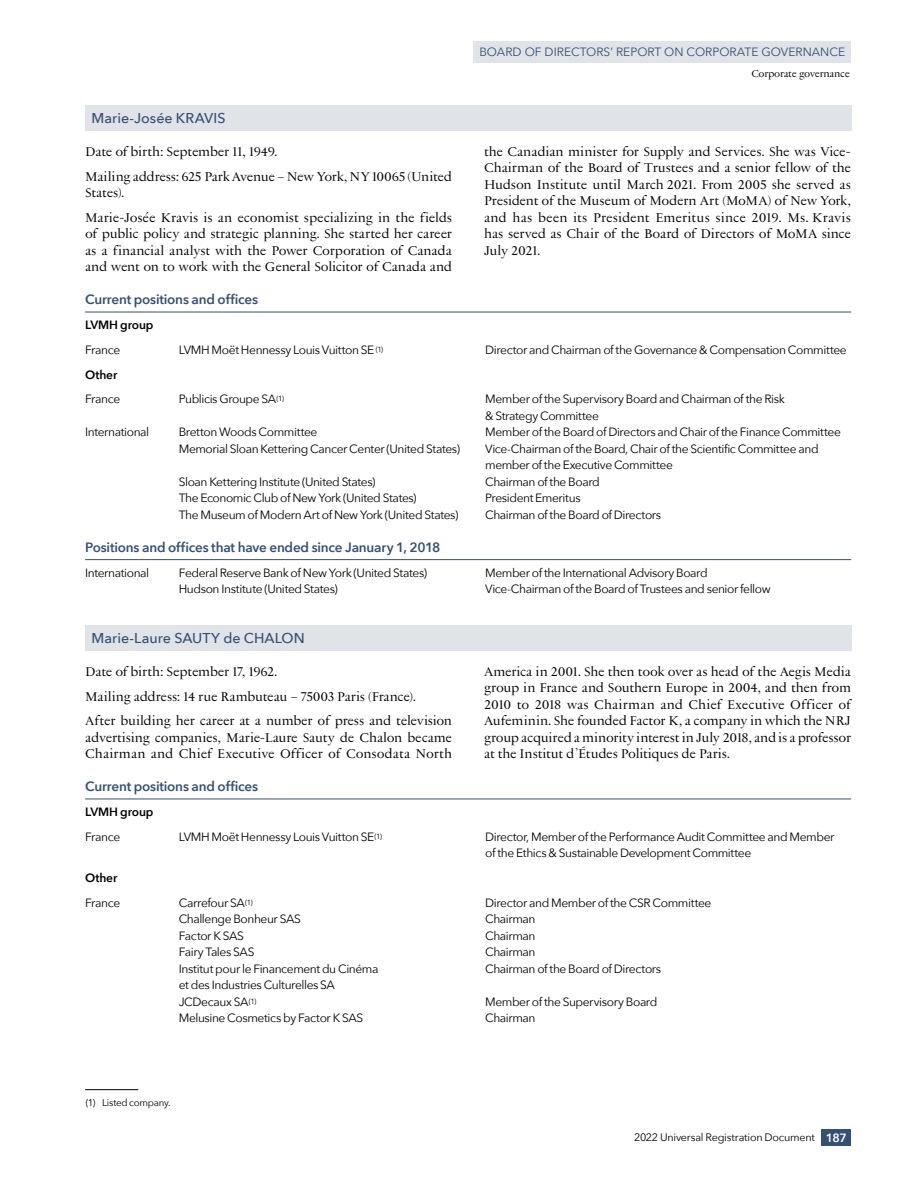
<style>
.page{position:relative;width:915px;height:1191px;background:#fff}
.page>*{position:absolute;margin:0;border:0;box-sizing:border-box;transform-origin:0 0}
.Membre_1__s{font:500 14.25px "Avenir Next";color:#345073}
.Texte{font:13.5px/16.5px "LVMH";letter-spacing:-.02em;color:#000;text-align:justify}
.Membre_2__s{font:600 13.5px "Avenir Next";letter-spacing:-.015em;color:#345073}
.Tableau__membres{font:12px/16.5px "Avenir Next";letter-spacing:-.035em;color:#000}
.t1{font:12px "Avenir Next";color:#345073}
.Tableau__membres-2{font:600 12px "Avenir Next";letter-spacing:-.01em;color:#000}
.Tableau__sous-total{font:600 12px "Avenir Next";letter-spacing:-.005em;color:#000}
.t2{font:10.8px "Avenir Next";letter-spacing:-.02em;color:#000}
.t3{font:10.5px "LVMH";letter-spacing:-.03em;color:#000}
.Note__texte{font:9.75px "Avenir Next";letter-spacing:-.025em;color:#000}
.s1{font-weight:600;font-size:12px;color:#fff}
</style>
<div class="page">
<div style="left:821px;top:1129px;width:29px;height:17px;background:#345073"></div>
<div style="left:473px;top:41px;width:377px;height:21px;background:#e0e3e7"></div>
<div style="left:85px;top:105px;width:765px;height:26px;background:#e0e3e7"></div>
<hr style="left:85px;top:1089px;width:53px;height:1px;background:#000">
<hr style="left:85px;top:312px;width:765px;height:1px;background:#345073">
<hr style="left:85px;top:559px;width:765px;height:1px;background:#345073">
<div style="left:85px;top:625px;width:765px;height:25px;background:#e0e3e7"></div>
<hr style="left:85px;top:798px;width:765px;height:1px;background:#345073">
<p class="Membre_1__s" style="left:91px;top:106px;width:135px">Marie-Josée KRAVIS</p>
<p class="Texte" style="left:85px;top:143px;width:194px">Date of birth: September 11, 1949.</p>
<p class="Texte" style="left:85px;top:167px;width:368px">Mailing address: 625 Park Avenue – New York, NY 10065 (United<br>States).</p>
<p class="Texte" style="left:85px;top:209px;width:368px">Marie-Josée Kravis is an economist specializing in the fields of public policy and strategic planning. She started her career as a financial analyst with the Power Corporation of Canada and went on to work with the General Solicitor of Canada and</p>
<p class="t1" style="left:479px;top:42px;width:17px">Board</p>
<p class="t1" style="left:524px;top:42px;width:37px">of Directors</p>
<p class="t1" style="left:610px;top:42px;width:15px">’ report</p>
<p class="t1" style="left:664px;top:42px;width:32px">on corporate</p>
<p class="t1" style="left:761px;top:42px;width:10px">governance</p>
<p class="t3" style="left:751px;top:66px;width:100px">Corporate governance</p>
<p class="Texte" style="left:484px;top:143px;width:368px;text-align:left">the Canadian minister for Supply and Services. She was Vice-Chairman of the Board of Trustees and a senior fellow of the Hudson Institute until March 2021. From 2005 she served as President of the Museum of Modern Art (MoMA) of New York, and has been its President Emeritus since 2019. Ms. Kravis has served as Chair of the Board of Directors of MoMA since July 2021.</p>
<p class="Membre_2__s" style="left:85px;top:288px;width:174px">Current positions and offices</p>
<p class="Tableau__membres-2" style="left:85px;top:315px;width:70px">LVMH group</p>
<p class="Tableau__membres" style="left:85px;top:341px;width:37px">France</p>
<p class="Tableau__membres" style="left:179px;top:341px;width:206px">LVMH Moët Hennessy Louis Vuitton SE <sup>(1)</sup></p>
<p class="Tableau__membres" style="left:485px;top:341px;width:363px">Director and Chairman of the Governance &amp; Compensation Committee</p>
<p class="Tableau__sous-total" style="left:85px;top:364px;width:34px">Other</p>
<p class="Tableau__membres" style="left:85px;top:390px;width:37px">France</p>
<p class="Tableau__membres" style="left:179px;top:390px;width:107px">Publicis Groupe SA<sup>(1)</sup></p>
<p class="Tableau__membres" style="left:485px;top:390px;width:301px">Member of the Supervisory Board and Chairman of the Risk &amp; Strategy Committee</p>
<p class="Tableau__membres" style="left:85px;top:423px;width:66px">International</p>
<p class="Tableau__membres" style="left:179px;top:423px;width:140px">Bretton Woods Committee</p>
<p class="Tableau__membres" style="left:485px;top:423px;width:357px">Member of the Board of Directors and Chair of the Finance Committee</p>
<p class="Tableau__membres" style="left:179px;top:440px;width:282px">Memorial Sloan Kettering Cancer Center (United States)</p>
<p class="Tableau__membres" style="left:485px;top:440px;width:335px">Vice-Chairman of the Board, Chair of the Scientific Committee and member of the Executive Committee</p>
<p class="Tableau__membres" style="left:179px;top:473px;width:198px">Sloan Kettering Institute (United States)</p>
<p class="Tableau__membres" style="left:485px;top:473px;width:116px">Chairman of the Board</p>
<p class="Tableau__membres" style="left:179px;top:489px;width:239px">The Economic Club of New York (United States)</p>
<p class="Tableau__membres" style="left:485px;top:489px;width:97px">President Emeritus</p>
<p class="Tableau__membres" style="left:179px;top:506px;width:281px">The Museum of Modern Art of New York (United States)</p>
<p class="Tableau__membres" style="left:485px;top:506px;width:178px">Chairman of the Board of Directors</p>
<p class="Membre_2__s" style="left:85px;top:536px;width:356px">Positions and offices that have ended since January 1, 2018</p>
<p class="Tableau__membres" style="left:85px;top:564px;width:66px">International</p>
<p class="Tableau__membres" style="left:179px;top:564px;width:250px">Federal Reserve Bank of New York (United States)</p>
<p class="Tableau__membres" style="left:485px;top:564px;width:224px">Member of the International Advisory Board</p>
<p class="Tableau__membres" style="left:179px;top:580px;width:160px">Hudson Institute (United States)</p>
<p class="Tableau__membres" style="left:485px;top:580px;width:287px">Vice-Chairman of the Board of Trustees and senior fellow</p>
<p class="Membre_1__s" style="left:91px;top:625px;width:215px">Marie-Laure SAUTY de CHALON</p>
<p class="Texte" style="left:85px;top:662px;width:194px">Date of birth: September 17, 1962.</p>
<p class="Texte" style="left:85px;top:687px;width:332px">Mailing address: 14 rue Rambuteau – 75003 Paris (France).</p>
<p class="Texte" style="left:85px;top:712px;width:368px">After building her career at a number of press and television advertising companies, Marie-Laure Sauty de Chalon became Chairman and Chief Executive Officer of Consodata North</p>
<p class="Texte" style="left:484px;top:662px;width:368px">America in 2001. She then took over as head of the Aegis Media group in France and Southern Europe in 2004, and then from 2010 to 2018 was Chairman and Chief Executive Officer of Aufeminin. She founded Factor K, a company in which the NRJ group acquired a minority interest in July 2018, and is a professor at the Institut d’Études Politiques de Paris.</p>
<p class="Membre_2__s" style="left:85px;top:775px;width:174px">Current positions and offices</p>
<p class="Tableau__membres-2" style="left:85px;top:801px;width:70px">LVMH group</p>
<p class="Tableau__membres" style="left:85px;top:828px;width:37px">France</p>
<p class="Tableau__membres" style="left:179px;top:828px;width:205px">LVMH Moët Hennessy Louis Vuitton SE<sup>(1)</sup></p>
<p class="Tableau__membres" style="left:485px;top:828px;width:351px">Director, Member of the Performance Audit Committee and Member of the Ethics &amp; Sustainable Development Committee</p>
<p class="Tableau__sous-total" style="left:85px;top:867px;width:34px">Other</p>
<p class="Tableau__membres" style="left:85px;top:894px;width:37px">France</p>
<p class="Tableau__membres" style="left:179px;top:894px;width:75px">Carrefour SA<sup>(1)</sup></p>
<p class="Tableau__membres" style="left:485px;top:894px;width:228px">Director and Member of the CSR Committee</p>
<p class="Tableau__membres" style="left:179px;top:910px;width:124px">Challenge Bonheur SAS</p>
<p class="Tableau__membres" style="left:485px;top:910px;width:52px">Chairman</p>
<p class="Tableau__membres" style="left:179px;top:927px;width:67px">Factor K SAS</p>
<p class="Tableau__membres" style="left:485px;top:927px;width:52px">Chairman</p>
<p class="Tableau__membres" style="left:179px;top:943px;width:77px">Fairy Tales SAS</p>
<p class="Tableau__membres" style="left:485px;top:943px;width:52px">Chairman</p>
<p class="Tableau__membres" style="left:179px;top:960px;width:201px">Institut pour le Financement du Cinéma et des Industries Culturelles SA</p>
<p class="Tableau__membres" style="left:485px;top:960px;width:178px">Chairman of the Board of Directors</p>
<p class="Tableau__membres" style="left:179px;top:993px;width:79px">JCDecaux SA<sup>(1)</sup></p>
<p class="Tableau__membres" style="left:485px;top:993px;width:174px">Member of the Supervisory Board</p>
<p class="Tableau__membres" style="left:179px;top:1009px;width:186px">Melusine Cosmetics by Factor K SAS</p>
<p class="Tableau__membres" style="left:485px;top:1009px;width:52px">Chairman</p>
<p class="Note__texte" style="left:86px;top:1094px;width:86px">(1) Listed company.</p>
<p class="t2" style="left:634px;top:1128px;width:214px">2022 Universal Registration Document <span class="s1">187</span></p>
</div>
